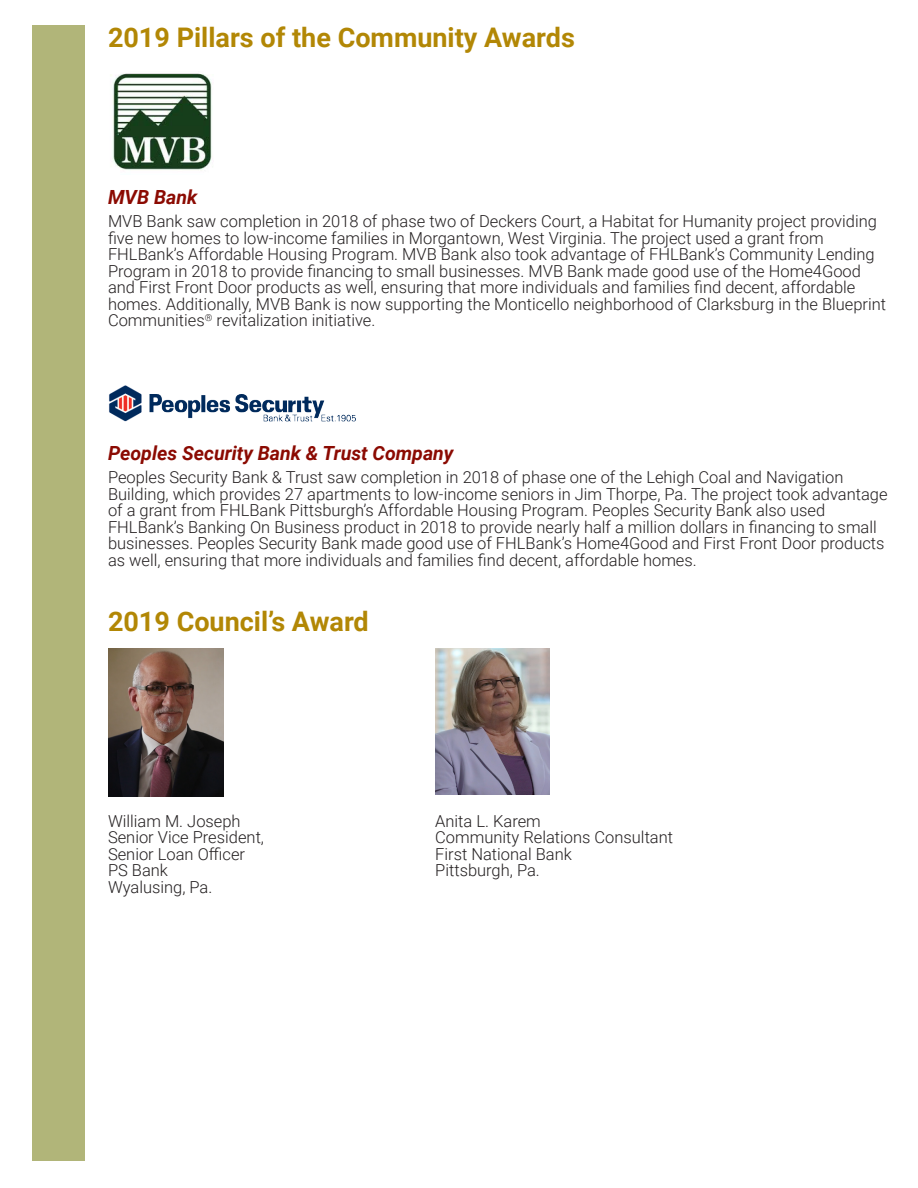
<style>
.page{position:relative;width:918px;height:1188px;background:#fff}
.page>*{position:absolute;margin:0;border:0;box-sizing:border-box;transform-origin:0 0}
.Headline{font:700 27px "Roboto";color:#b28705}
.Subhead__Italic{font:italic 700 19.5px "Roboto";color:#8b0a02}
.Body{font:300 16.5px/16.5px "Roboto";color:#231f20}
</style>
<div class="page">
<div style="left:32px;top:26px;width:53px;height:1135px;background:#b1b579"></div>
<img style="left:108px;top:648px;width:115px;height:149px">
<img style="left:435px;top:648px;width:115px;height:147px">
<img style="left:110px;top:73px;width:102px;height:97px">
<img style="left:109px;top:385px;width:246px;height:37px">
<p class="Headline" style="left:108px;top:19px;width:468px">2019 Pillars of the Community Awards</p>
<p class="Subhead__Italic" style="left:108px;top:184px;width:91px">MVB Bank</p>
<p class="Body" style="left:108px;top:213px;width:780px">MVB Bank saw completion in 2018 of phase two of Deckers Court, a Habitat for Humanity project providing five new homes to low-income families in Morgantown, West Virginia. The project used a grant from FHLBank’s Affordable Housing Program. MVB Bank also took advantage of FHLBank’s Community Lending Program in 2018 to provide financing to small businesses. MVB Bank made good use of the Home4Good and First Front Door products as well, ensuring that more individuals and families find decent, affordable homes. Additionally, MVB Bank is now supporting the Monticello neighborhood of Clarksburg in the Blueprint Communities<sup>®</sup> revitalization initiative.</p>
<p class="Subhead__Italic" style="left:108px;top:439px;width:347px">Peoples Security Bank &amp; Trust Company</p>
<p class="Body" style="left:108px;top:468px;width:781px">Peoples Security Bank &amp; Trust saw completion in 2018 of phase one of the Lehigh Coal and Navigation Building, which provides 27 apartments to low-income seniors in Jim Thorpe, Pa. The project took advantage of a grant from FHLBank Pittsburgh’s Affordable Housing Program. Peoples Security Bank also used FHLBank’s Banking On Business product in 2018 to provide nearly half a million dollars in financing to small businesses. Peoples Security Bank made good use of FHLBank’s Home4Good and First Front Door products as well, ensuring that more individuals and families find decent, affordable homes.</p>
<p class="Headline" style="left:108px;top:602px;width:262px">2019 Council’s Award</p>
<p class="Body" style="left:108px;top:812px;width:134px">William M. Joseph</p>
<p class="Body" style="left:108px;top:828px;width:158px">Senior Vice President,<br>Senior Loan Officer</p>
<p class="Body" style="left:108px;top:861px;width:62px">PS Bank</p>
<p class="Body" style="left:108px;top:878px;width:106px">Wyalusing, Pa.</p>
<p class="Body" style="left:435px;top:812px;width:107px">Anita L. Karem</p>
<p class="Body" style="left:435px;top:828px;width:239px">Community Relations Consultant</p>
<p class="Body" style="left:435px;top:845px;width:138px">First National Bank</p>
<p class="Body" style="left:435px;top:861px;width:106px">Pittsburgh, Pa.</p>
</div>
